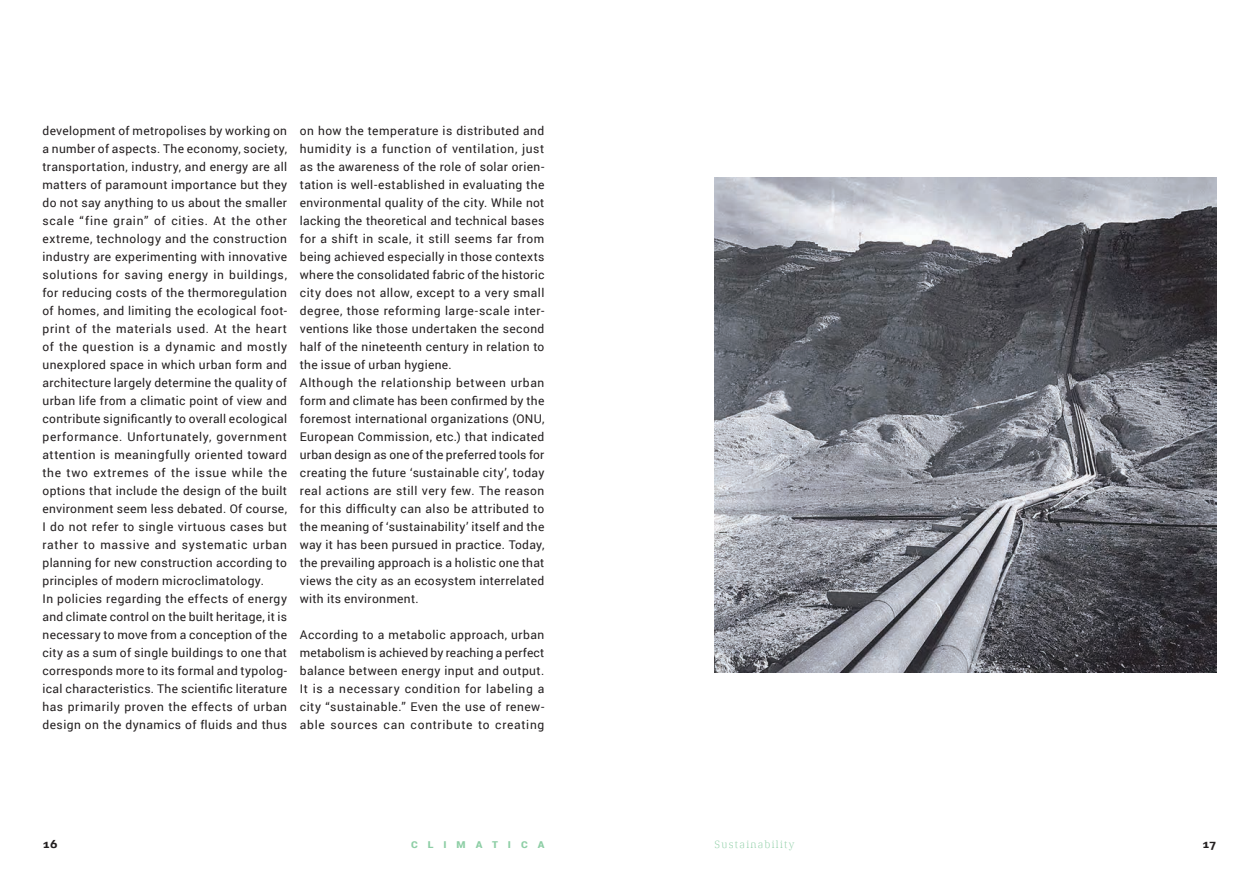
<style>
.page{position:relative;width:1259px;height:893px;background:#fff}
.page>*{position:absolute;margin:0;border:0;box-sizing:border-box;transform-origin:0 0}
.Paragrafo_base{font:12px/18px "Roboto";letter-spacing:.03em;color:#231f20;text-align:justify}
.t1{font:700 12px "Xenois Super W04";color:#231f20}
.t2{font:300 10.5px "Xenois Serif W04";letter-spacing:.12em;color:#8dcea5}
.t3{font:900 9.45px "Roboto";letter-spacing:.95em;color:#8dcea5;scale:1.11 1}
</style>
<div class="page">
<img style="left:714px;top:177px;width:502px;height:495px">
<p class="Paragrafo_base" style="left:43px;top:121px;width:246px">development of metropolises by working on a number of aspects. The economy, society, transportation, industry, and energy are all matters of paramount importance but they do not say anything to us about the smaller scale “fine grain” of cities. At the other extreme, technology and the construction industry are experimenting with innovative solutions for saving energy in buildings, for reducing costs of the thermoregulation of homes, and limiting the ecological foot&shy;print of the materials used. At the heart of the question is a dynamic and mostly unexplored space in which urban form and architecture largely determine the quality of urban life from a climatic point of view and contribute significantly to overall ecological performance. Unfortunately, government attention is meaningfully oriented toward the two extremes of the issue while the options that include the design of the built environment seem less debated. Of course, I do not refer to single virtuous cases but rather to massive and systematic urban planning for new construction according to principles of modern microclimatology.</p>
<p class="Paragrafo_base" style="left:43px;top:589px;width:246px">In policies regarding the effects of energy and climate control on the built heritage, it is necessary to move from a conception of the city as a sum of single buildings to one that corresponds more to its formal and typolog&shy;ical characteristics. The scientific literature has primarily proven the effects of urban design on the dynamics of fluids and thus</p>
<p class="Paragrafo_base" style="left:300px;top:121px;width:246px">on how the temperature is distributed and humidity is a function of ventilation, just as the awareness of the role of solar orien&shy;tation is well-established in evaluating the environmental quality of the city. While not lacking the theoretical and technical bases for a shift in scale, it still seems far from being achieved especially in those contexts where the consolidated fabric of the historic city does not allow, except to a very small degree, those reforming large-scale inter&shy;ventions like those undertaken the second half of the nineteenth century in relation to the issue of urban hygiene.</p>
<p class="Paragrafo_base" style="left:300px;top:373px;width:246px">Although the relationship between urban form and climate has been confirmed by the foremost international organizations (ONU, European Commission, etc.) that indicated urban design as one of the preferred tools for creating the future ‘sustainable city’, today real actions are still very few. The reason for this difficulty can also be attributed to the meaning of ‘sustainability’ itself and the way it has been pursued in practice. Today, the prevailing approach is a holistic one that views the city as an ecosystem interrelated with its environment.</p>
<p class="Paragrafo_base" style="left:300px;top:625px;width:246px">According to a metabolic approach, urban metabolism is achieved by reaching a perfect balance between energy input and output.<br>It is a necessary condition for labeling a city “sustainable.” Even the use of renew&shy;able sources can contribute to creating</p>
<p class="t1" style="left:43px;top:837px;width:16px">16</p>
<p class="t3" style="left:411px;top:838px;width:122px">CLIMATICA</p>
<p class="t2" style="left:714px;top:838px;width:81px">Sustainability</p>
<p class="t1" style="left:1202px;top:837px;width:16px">17</p>
</div>
